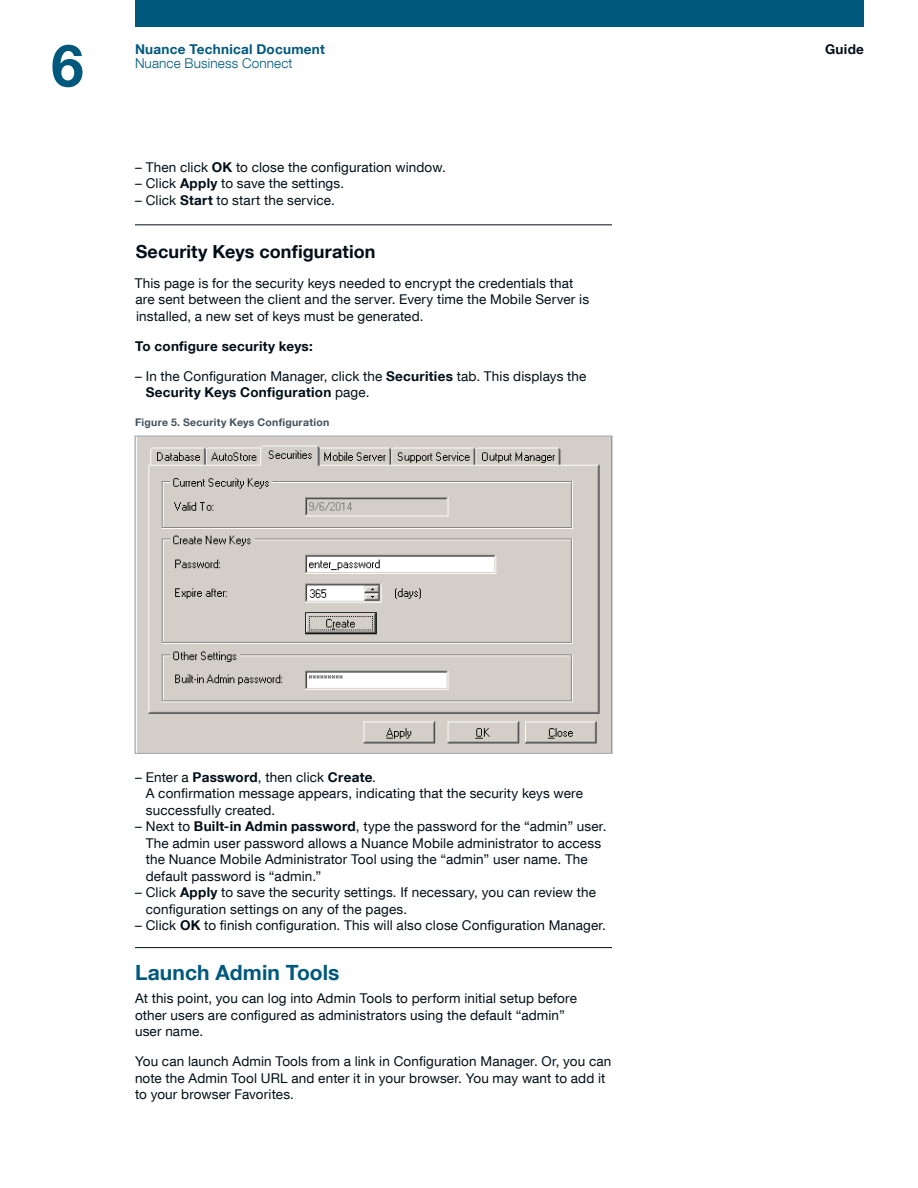
<style>
.page{position:relative;width:918px;height:1188px;background:#fff}
.page>*{position:absolute;margin:0;border:0;box-sizing:border-box;transform-origin:0 0}
.Page_No_39_39_blue{font:700 58.5px "Helvetica Neue LT Com";color:#00597d}
.Short_Headline_14_16{font:700 21px "Helvetica Neue LT Com";letter-spacing:.005em;color:#00597d}
.Subhead_16_17{font:700 18px "Helvetica Neue LT Com";letter-spacing:.005em;color:#000e17}
.Body_Text_9_11{font:13.5px/16.5px "Helvetica Neue LT Com";letter-spacing:.01em;color:#000e17}
.Body_Text_9_11-2{font:700 13.5px "Helvetica Neue LT Com";letter-spacing:.02em;color:#000e17}
.Business_Unit_Name_9{font:700 13.5px "Helvetica Neue LT Com";letter-spacing:.02em;color:#00597d}
.Business_Unit_Name_9-2{font:300 13.5px "Helvetica Neue LT Com";letter-spacing:.01em;color:#00597d}
.Document_Name_9_9{font:700 13.5px "Helvetica Neue LT Com";letter-spacing:.02em;color:#000e17}
.Chart__Chart_Name_7{font:700 10.5px "Helvetica Neue LT Com";letter-spacing:.03em;color:#41515d}
.s1{font-weight:700}
</style>
<div class="page">
<div style="left:135px;top:0;width:729px;height:27px;background:#00597d"></div>
<hr style="left:135px;top:224px;width:477px;height:1px;background:#000e17">
<hr style="left:135px;top:947px;width:477px;height:1px;background:#000e17">
<img style="left:137px;top:438px;width:473px;height:314px">
<div style="left:135px;top:436px;width:477px;height:318px;border:1px solid #9faab2"></div>
<p class="Page_No_39_39_blue" style="left:51px;top:29px;width:34px">6</p>
<p class="Business_Unit_Name_9" style="left:135px;top:41px;width:191px">Nuance Technical Document</p>
<p class="Document_Name_9_9" style="left:825px;top:41px;width:40px">Guide</p>
<p class="Business_Unit_Name_9-2" style="left:135px;top:55px;width:159px">Nuance Business Connect</p>
<p class="Body_Text_9_11" style="left:135px;top:158px;width:312px">– Then click <span class="s1">OK</span> to close the configuration window.</p>
<p class="Body_Text_9_11" style="left:135px;top:175px;width:211px">– Click <span class="s1">Apply</span> to save the settings.</p>
<p class="Body_Text_9_11" style="left:135px;top:191px;width:202px">– Click <span class="s1">Start</span> to start the service.</p>
<p class="Subhead_16_17" style="left:136px;top:240px;width:241px">Security Keys configuration</p>
<p class="Body_Text_9_11" style="left:135px;top:274px;width:456px">This page is for the security keys needed to encrypt the credentials that are sent between the client and the server. Every time the Mobile Server is installed, a new set of keys must be generated.</p>
<p class="Body_Text_9_11-2" style="left:135px;top:337px;width:179px">To configure security keys:</p>
<p class="Body_Text_9_11" style="left:146px;top:367px;width:442px;text-indent:-11px">– In the Configuration Manager, click the <span class="s1">Securities</span> tab. This displays the<br><span class="s1">Security Keys Configuration</span> page.</p>
<p class="Chart__Chart_Name_7" style="left:135px;top:416px;width:196px">Figure 5. Security Keys Configuration</p>
<p class="Body_Text_9_11" style="left:146px;top:768px;width:439px;text-indent:-11px">– Enter a <span class="s1">Password</span>, then click <span class="s1">Create</span>.<br>A confirmation message appears, indicating that the security keys were successfully created.</p>
<p class="Body_Text_9_11" style="left:146px;top:818px;width:462px;text-indent:-11px">– Next to <span class="s1">Built-in Admin password</span>, type the password for the “admin” user.<br>The admin user password allows a Nuance Mobile administrator to access the Nuance Mobile Administrator Tool using the “admin” user name. The default password is “admin.”</p>
<p class="Body_Text_9_11" style="left:146px;top:884px;width:452px;text-indent:-11px">– Click <span class="s1">Apply</span> to save the security settings. If necessary, you can review the configuration settings on any of the pages.</p>
<p class="Body_Text_9_11" style="left:135px;top:917px;width:473px">– Click <span class="s1">OK</span> to finish configuration. This will also close Configuration Manager.</p>
<p class="Short_Headline_14_16" style="left:135px;top:960px;width:206px">Launch Admin Tools</p>
<p class="Body_Text_9_11" style="left:135px;top:990px;width:444px">At this point, you can log into Admin Tools to perform initial setup before other users are configured as administrators using the default “admin” user name.</p>
<p class="Body_Text_9_11" style="left:135px;top:1053px;width:478px">You can launch Admin Tools from a link in Configuration Manager. Or, you can note the Admin Tool URL and enter it in your browser. You may want to add it to your browser Favorites.</p>
</div>
